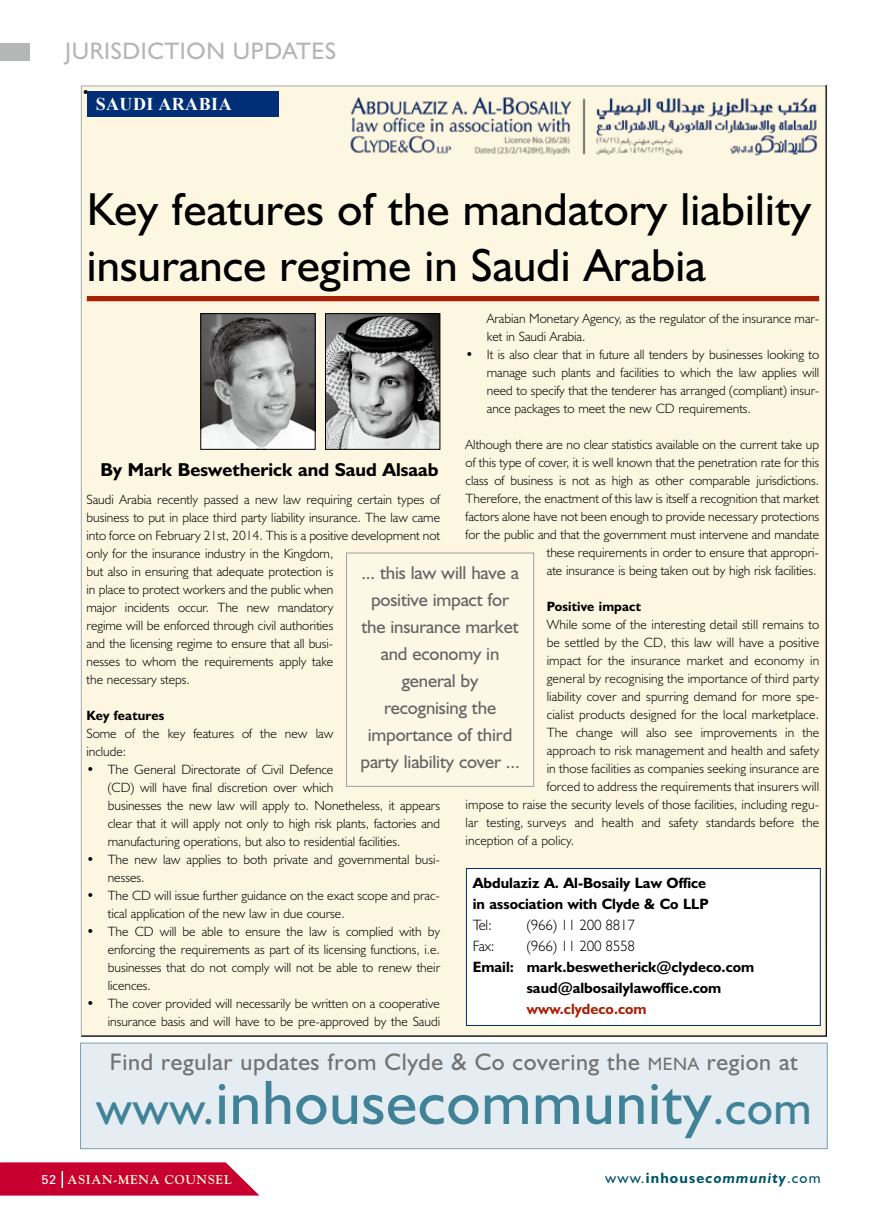
<style>
.page{position:relative;width:893px;height:1212px;background:#fff}
.page>*{position:absolute;margin:0;border:0;box-sizing:border-box;transform-origin:0 0}
.t1{font:63px "Humanist 521 BT";letter-spacing:.015em;color:#408398}
.t2{font:46.5px/55.8px "Humanist 521 BT";letter-spacing:.005em;color:#000}
.t3{font:24px "Humanist 521 BT";letter-spacing:.025em;color:#727272}
.t4{font:24px "Humanist 521 BT";letter-spacing:.025em;color:#b5b6b6}
.t5{font:18.75px/27px "Humanist 521 BT";letter-spacing:-.01em;color:#666565;text-align:center}
.t6{font:700 18.75px "Humanist 521 BT";color:#000}
.t7{font:700 18px "Times New Roman";letter-spacing:.025em;color:#fff}
.t8{font:700 15px/21px "Humanist 521 BT";color:#000}
.t9{font:300 15px "Humanist 521 BT";letter-spacing:-.015em;color:#000}
.t10{font:italic 700 15px "Humanist 521 BT";letter-spacing:.075em;color:#00536a}
.t11{font:700 15px "Humanist 521 BT";color:#a82208}
.t12{font:300 13.5px/18px "Humanist 521 BT";color:#000}
.t13{font:700 13.5px "Humanist 521 BT";letter-spacing:.01em;color:#000}
.t14{font:700 12.75px "Goudy";letter-spacing:.05em;color:#fffcd7}
.s1{font-size:18px}
.s2{font-size:48px}
.s3{font-family:"Univers";font-weight:400;color:#fff}
.s4{font-weight:400;font-style:normal}
.s5{font-style:normal}
</style>
<div class="page">
<div style="left:0;top:43px;width:30px;height:18px;background:#b5b6b6"></div>
<svg style="left:0;top:1162px;width:259px;height:33px;background:#cb1440"></svg>
<div style="left:80px;top:85px;width:747px;height:952px;background:#fdf6e0"></div>
<div style="left:87px;top:91px;width:191px;height:26px;background:#002e77"></div>
<div style="left:87px;top:296px;width:732px;height:5px;background:#a82208"></div>
<div style="left:466px;top:868px;width:354px;height:157px;background:#fff"></div>
<div style="left:466px;top:868px;width:355px;height:158px;border:1px solid #002e77"></div>
<div style="left:347px;top:553px;width:187px;height:233px;background:#fdf8e6"></div>
<div style="left:346px;top:553px;width:188px;height:234px;border:1px solid #9f9fa0"></div>
<img style="left:348px;top:94px;width:473px;height:62px">
<div style="left:81px;top:1043px;width:746px;height:106px;background:#e5edf2"></div>
<div style="left:81px;top:1043px;width:746px;height:106px;border:1px solid #7a9fb1"></div>
<img style="left:203px;top:315px;width:110px;height:132px">
<div style="left:201px;top:313px;width:114px;height:136px;border:1px solid #000"></div>
<img style="left:327px;top:315px;width:111px;height:132px">
<div style="left:325px;top:313px;width:115px;height:136px;border:1px solid #000"></div>
<h3 class="t4" style="left:65px;top:36px;width:273px">JURISDICTION UPDATES</h3>
<p class="t12" style="left:82px;top:83px;width:9px">•</p>
<h3 class="t7" style="left:96px;top:94px;width:137px">SAUDI ARABIA</h3>
<h2 class="t2" style="left:87px;top:181px;width:726px">Key features of the mandatory liability insurance regime in Saudi Arabia</h2>
<p class="t12" style="left:487px;top:310px;width:334px">Arabian Monetary Agency, as the regulator of the insurance mar&shy;ket in Saudi Arabia.</p>
<p class="t12" style="left:487px;top:346px;width:334px;text-align:justify;text-indent:-21px">• It is also clear that in future all tenders by businesses looking to manage such plants and facilities to which the law applies will need to specify that the tenderer has arranged (compliant) insur&shy;ance packages to meet the new CD requirements.</p>
<p class="t12" style="left:466px;top:436px;width:355px;text-align:right">Although there are no clear statistics available on the current take up of this type of cover, it is well known that the penetration rate for this class of business is not as high as other comparable jurisdictions.<br>Therefore, the enactment of this law is itself a recognition that market factors alone have not been enough to provide necessary protections for the public and that the government must intervene and mandate these requirements in order to ensure that appropri-<br>ate insurance is being taken out by high risk facilities.</p>
<p class="t13" style="left:547px;top:598px;width:96px">Positive impact</p>
<p class="t12" style="left:547px;top:615px;width:274px">While some of the interesting detail still remains to</p>
<p class="t12" style="left:547px;top:633px;width:274px">be settled by the CD, this law will have a positive</p>
<p class="t12" style="left:547px;top:651px;width:274px">impact for the insurance market and economy in</p>
<p class="t12" style="left:547px;top:669px;width:274px">general by recognising the importance of third party</p>
<p class="t12" style="left:547px;top:687px;width:274px">liability cover and spurring demand for more spe-</p>
<p class="t12" style="left:547px;top:705px;width:274px">cialist products designed for the local marketplace.</p>
<p class="t12" style="left:547px;top:723px;width:274px">The change will also see improvements in the</p>
<p class="t12" style="left:547px;top:741px;width:274px">approach to risk management and health and safety</p>
<p class="t12" style="left:547px;top:759px;width:274px">in those facilities as companies seeking insurance are</p>
<p class="t12" style="left:547px;top:777px;width:274px">forced to address the requirements that insurers will</p>
<p class="t12" style="left:466px;top:795px;width:355px">impose to raise the security levels of those facilities, including regu-</p>
<p class="t12" style="left:466px;top:813px;width:355px">lar testing, surveys and health and safety standards before the</p>
<p class="t12" style="left:466px;top:831px;width:110px">inception of a policy.</p>
<h3 class="t6" style="left:101px;top:458px;width:339px">By Mark Beswetherick and Saud Alsaab</h3>
<p class="t12" style="left:87px;top:490px;width:355px">Saudi Arabia recently passed a new law requiring certain types of business to put in place third party liability insurance. The law came into force on February 21st, 2014. This is a positive development not only for the insurance industry in the Kingdom,<br>but also in ensuring that adequate protection is<br>in place to protect workers and the public when<br>major incidents occur. The new mandatory<br>regime will be enforced through civil authorities<br>and the licensing regime to ensure that all busi-<br>nesses to whom the requirements apply take<br>the necessary steps.</p>
<p class="t13" style="left:87px;top:706px;width:79px">Key features</p>
<p class="t12" style="left:87px;top:724px;width:248px">Some of the key features of the new law include:</p>
<p class="t12" style="left:108px;top:760px;width:334px;text-indent:-21px">• The General Directorate of Civil Defence<br>(CD) will have final discretion over which<br>businesses the new law will apply to. Nonetheless, it appears clear that it will apply not only to high risk plants, factories and manufacturing operations, but also to residential facilities.</p>
<p class="t12" style="left:108px;top:850px;width:334px;text-indent:-21px">• The new law applies to both private and governmental busi&shy;nesses.</p>
<p class="t12" style="left:108px;top:886px;width:334px;text-indent:-21px">• The CD will issue further guidance on the exact scope and prac&shy;tical application of the new law in due course.</p>
<p class="t12" style="left:108px;top:922px;width:334px;text-align:justify;text-indent:-21px">• The CD will be able to ensure the law is complied with by enforcing the requirements as part of its licensing functions, i.e. businesses that do not comply will not be able to renew their licences.</p>
<p class="t12" style="left:87px;top:994px;width:355px;text-align:right">• The cover provided will necessarily be written on a cooperative insurance basis and will have to be pre-approved by the Saudi</p>
<h3 class="t5" style="left:360px;top:559px;width:161px">... this law will have a positive impact for the insurance market and economy in general by recognising the importance of third party liability cover ...</h3>
<p class="t8" style="left:473px;top:872px;width:237px">Abdulaziz A. Al-Bosaily Law Office in association with Clyde &amp; Co LLP</p>
<p class="t9" style="left:473px;top:916px;width:21px">Tel:</p>
<p class="t9" style="left:527px;top:916px;width:110px">(966) 11 200 8817</p>
<p class="t9" style="left:473px;top:937px;width:23px">Fax:</p>
<p class="t9" style="left:527px;top:937px;width:110px">(966) 11 200 8558</p>
<p class="t8" style="left:527px;top:956px;width:229px;text-indent:-54px">Email: mark.beswetherick@clydeco.com saud@albosailylawoffice.com</p>
<p class="t11" style="left:527px;top:1000px;width:121px">www.clydeco.com</p>
<h3 class="t3" style="left:110px;top:1047px;width:689px">Find regular updates from Clyde &amp; Co covering the <span class="s1">MENA</span> region at</h3>
<h1 class="t1" style="left:96px;top:1063px;width:717px"><span class="s2">www.</span>inhousecommunity<span class="s2">.com</span></h1>
<p class="t14" style="left:42px;top:1172px;width:192px"><span class="s3">52</span> ASIAN-MENA COUNSEL</p>
<p class="t10" style="left:605px;top:1169px;width:217px"><span class="s4">www.</span><span class="s5">inhouse</span>community<span class="s4">.com</span></p>
</div>
